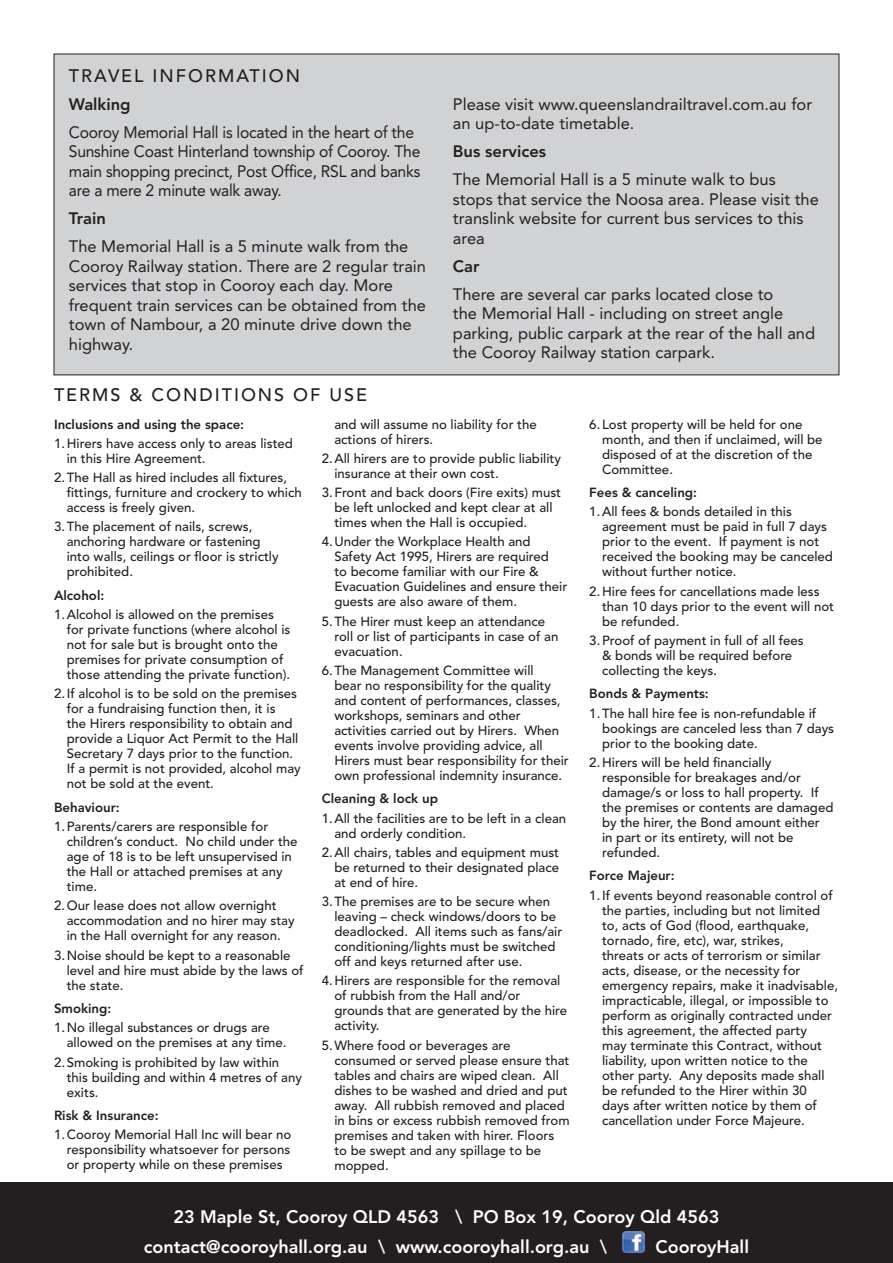
<style>
.page{position:relative;width:893px;height:1263px;background:#fff}
.page>*{position:absolute;margin:0;border:0;box-sizing:border-box;transform-origin:0 0}
.t1{font:800 18px "Avenir";color:#fff}
.sub_head{font:500 18px "Avenir";letter-spacing:.11em;color:#231f20}
.body{font:16.5px/19.5px "Avenir";color:#231f20}
.body-2{font:16.5px/19.5px "Avenir";color:#231f20;scale:.95 1}
.body-3{font:800 16.5px "Avenir";color:#231f20}
.t2{font:500 13.2px/15px "Avenir";color:#231f20}
.T_C_s_sub_head{font:800 13.2px "Avenir";color:#231f20}
</style>
<div class="page">
<div style="left:0;top:1182px;width:893px;height:81px;background:#231f20"></div>
<img style="left:623px;top:1231px;width:22px;height:22px">
<div style="left:54px;top:54px;width:785px;height:321px;background:#d1d2d4"></div>
<p class="sub_head" style="left:69px;top:65px;width:233px">TRAVEL INFORMATION</p>
<p class="body-3" style="left:69px;top:94px;width:63px">Walking</p>
<p class="body-2" style="left:69px;top:122px;width:372px">Cooroy Memorial Hall is located in the heart of the Sunshine Coast Hinterland township of Cooroy. The main shopping precinct, Post Office, RSL and banks are a mere 2 minute walk away.</p>
<p class="body-3" style="left:69px;top:209px;width:38px">Train</p>
<p class="body" style="left:69px;top:237px;width:359px">The Memorial Hall is a 5 minute walk from the Cooroy Railway station. There are 2 regular train services that stop in Cooroy each day. More frequent train services can be obtained from the town of Nambour, a 20 minute drive down the highway.</p>
<p class="body" style="left:453px;top:94px;width:361px">Please visit www.queenslandrailtravel.com.au for an up-to-date timetable.</p>
<p class="body-3" style="left:453px;top:142px;width:95px">Bus services</p>
<p class="body" style="left:453px;top:170px;width:367px">The Memorial Hall is a 5 minute walk to bus stops that service the Noosa area. Please visit the translink website for current bus services to this area</p>
<p class="body-3" style="left:453px;top:256px;width:28px">Car</p>
<p class="body" style="left:453px;top:284px;width:364px">There are several car parks located close to<br>the Memorial Hall - including on street angle parking, public carpark at the rear of the hall and the Cooroy Railway station carpark.</p>
<p class="sub_head" style="left:54px;top:384px;width:315px">TERMS &amp; CONDITIONS OF USE</p>
<p class="T_C_s_sub_head" style="left:54px;top:416px;width:192px">Inclusions and using the space:</p>
<p class="t2" style="left:67px;top:436px;width:228px;text-indent:-13px">1.Hirers have access only to areas listed in this Hire Agreement.</p>
<p class="t2" style="left:67px;top:470px;width:236px;text-indent:-13px">2.The Hall as hired includes all fixtures, fittings, furniture and crockery to which access is freely given.</p>
<p class="t2" style="left:67px;top:519px;width:213px;text-indent:-13px">3.The placement of nails, screws, anchoring hardware or fastening into walls, ceilings or floor is strictly prohibited.</p>
<p class="T_C_s_sub_head" style="left:54px;top:587px;width:52px">Alcohol:</p>
<p class="t2" style="left:67px;top:607px;width:225px;text-indent:-13px">1.Alcohol is allowed on the premises for private functions (where alcohol is not for sale but is brought onto the premises for private consumption of those attending the private function).</p>
<p class="t2" style="left:67px;top:687px;width:236px;text-indent:-13px">2.If alcohol is to be sold on the premises for a fundraising function then, it is<br>the Hirers responsibility to obtain and provide a Liquor Act Permit to the Hall Secretary 7 days prior to the function.<br>If a permit is not provided, alcohol may not be sold at the event.</p>
<p class="T_C_s_sub_head" style="left:54px;top:799px;width:67px">Behaviour:</p>
<p class="t2" style="left:67px;top:819px;width:232px;text-indent:-13px">1.Parents/carers are responsible for children’s conduct. No child under the age of 18 is to be left unsupervised in the Hall or attached premises at any time.</p>
<p class="t2" style="left:67px;top:899px;width:229px;text-indent:-13px">2.Our lease does not allow overnight accommodation and no hirer may stay in the Hall overnight for any reason.</p>
<p class="t2" style="left:67px;top:948px;width:238px;text-indent:-13px">3.Noise should be kept to a reasonable level and hire must abide by the laws of the state.</p>
<p class="T_C_s_sub_head" style="left:54px;top:1001px;width:59px">Smoking:</p>
<p class="t2" style="left:67px;top:1021px;width:221px;text-indent:-13px">1.No illegal substances or drugs are allowed on the premises at any time.</p>
<p class="t2" style="left:67px;top:1055px;width:237px;text-indent:-13px">2.Smoking is prohibited by law within this building and within 4 metres of any exits.</p>
<p class="T_C_s_sub_head" style="left:54px;top:1108px;width:106px">Risk &amp; Insurance:</p>
<p class="t2" style="left:67px;top:1128px;width:226px;text-align:justify;text-indent:-13px">1.Cooroy Memorial Hall Inc will bear no responsibility whatsoever for persons or property while on these premises</p>
<p class="t2" style="left:334px;top:417px;width:204px">and will assume no liability for the actions of hirers.</p>
<p class="t2" style="left:334px;top:451px;width:228px;text-indent:-13px">2.All hirers are to provide public liability insurance at their own cost.</p>
<p class="t2" style="left:334px;top:485px;width:228px;text-indent:-13px">3.Front and back doors (Fire exits) must be left unlocked and kept clear at all times when the Hall is occupied.</p>
<p class="t2" style="left:334px;top:534px;width:234px;text-indent:-13px">4.Under the Workplace Health and Safety Act 1995, Hirers are required<br>to become familiar with our Fire &amp; Evacuation Guidelines and ensure their guests are also aware of them.</p>
<p class="t2" style="left:334px;top:614px;width:225px;text-indent:-13px">5.The Hirer must keep an attendance roll or list of participants in case of an evacuation.</p>
<p class="t2" style="left:334px;top:663px;width:236px;text-indent:-13px">6.The Management Committee will<br>bear no responsibility for the quality and content of performances, classes, workshops, seminars and other activities carried out by Hirers. When events involve providing advice, all Hirers must bear responsibility for their own professional indemnity insurance.</p>
<p class="T_C_s_sub_head" style="left:322px;top:791px;width:118px">Cleaning &amp; lock up</p>
<p class="t2" style="left:334px;top:811px;width:233px;text-indent:-13px">1.All the facilities are to be left in a clean and orderly condition.</p>
<p class="t2" style="left:334px;top:845px;width:226px;text-align:justify;text-indent:-13px">2.All chairs, tables and equipment must be returned to their designated place at end of hire.</p>
<p class="t2" style="left:334px;top:894px;width:229px;text-indent:-13px">3.The premises are to be secure when leaving – check windows/doors to be deadlocked. All items such as fans/air conditioning/lights must be switched off and keys returned after use.</p>
<p class="t2" style="left:334px;top:974px;width:234px;text-indent:-13px">4.Hirers are responsible for the removal of rubbish from the Hall and/or grounds that are generated by the hire activity.</p>
<p class="t2" style="left:334px;top:1038px;width:237px;text-indent:-13px">5.Where food or beverages are consumed or served please ensure that tables and chairs are wiped clean. All dishes to be washed and dried and put away. All rubbish removed and placed in bins or excess rubbish removed from premises and taken with hirer. Floors to be swept and any spillage to be mopped.</p>
<p class="t2" style="left:602px;top:417px;width:222px;text-indent:-13px">6. Lost property will be held for one month, and then if unclaimed, will be disposed of at the discretion of the<br>Committee.</p>
<p class="T_C_s_sub_head" style="left:589px;top:485px;width:109px">Fees &amp; canceling:</p>
<p class="t2" style="left:602px;top:504px;width:232px;text-indent:-13px">1.All fees &amp; bonds detailed in this agreement must be paid in full 7 days prior to the event. If payment is not received the booking may be canceled without further notice.</p>
<p class="t2" style="left:602px;top:584px;width:234px;text-indent:-13px">2.Hire fees for cancellations made less than 10 days prior to the event will not be refunded.</p>
<p class="t2" style="left:602px;top:633px;width:203px;text-indent:-13px">3.Proof of payment in full of all fees &amp; bonds will be required before collecting the keys.</p>
<p class="T_C_s_sub_head" style="left:589px;top:686px;width:121px">Bonds &amp; Payments:</p>
<p class="t2" style="left:602px;top:706px;width:234px;text-indent:-13px">1.The hall hire fee is non-refundable if bookings are canceled less than 7 days prior to the booking date.</p>
<p class="t2" style="left:602px;top:755px;width:233px;text-indent:-13px">2.Hirers will be held financially responsible for breakages and/or damage/s or loss to hall property. If the premises or contents are damaged by the hirer, the Bond amount either in part or its entirety, will not be refunded.</p>
<p class="T_C_s_sub_head" style="left:589px;top:868px;width:87px">Force Majeur:</p>
<p class="t2" style="left:602px;top:888px;width:237px;text-indent:-13px">1.If events beyond reasonable control of the parties, including but not limited to, acts of God (flood, earthquake, tornado, fire, etc), war, strikes,<br>threats or acts of terrorism or similar acts, disease, or the necessity for emergency repairs, make it inadvisable, impracticable, illegal, or impossible to perform as originally contracted under this agreement, the affected party<br>may terminate this Contract, without liability, upon written notice to the other party. Any deposits made shall be refunded to the Hirer within 30<br>days after written notice by them of cancellation under Force Majeure.</p>
<p class="t1" style="left:173px;top:1206px;width:548px">23 Maple St, Cooroy QLD 4563 \ PO Box 19, Cooroy Qld 4563</p>
<p class="t1" style="left:144px;top:1236px;width:464px">contact@cooroyhall.org.au \ www.cooroyhall.org.au \</p>
<p class="t1" style="left:655px;top:1236px;width:95px">CooroyHall</p>
</div>
